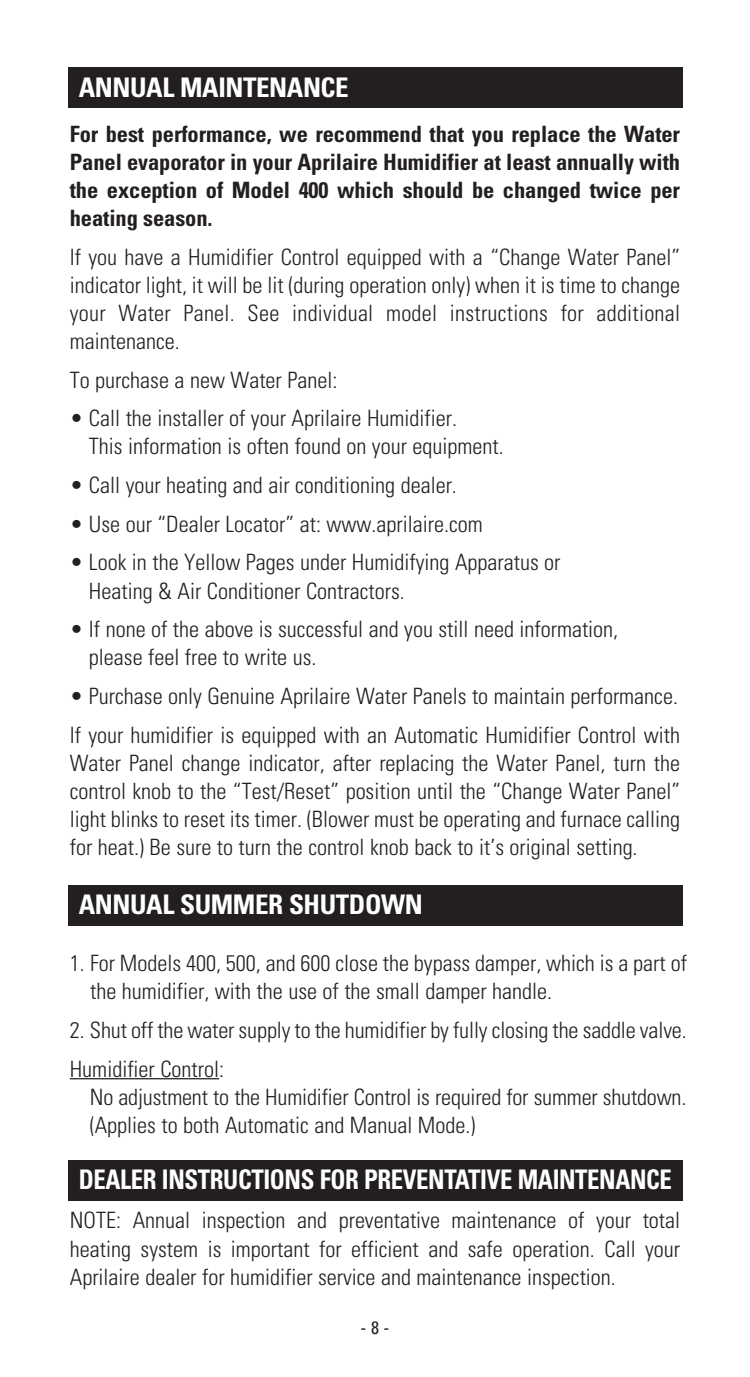
<style>
.page{position:relative;width:750px;height:1377px;background:#fff}
.page>*{position:absolute;margin:0;border:0;box-sizing:border-box;transform-origin:0 0}
.t1{font:700 condensed 27px "Univers";letter-spacing:-.015em;color:#fff}
.t2{font:700 condensed 27px "Univers";letter-spacing:-.015em;color:#fff;scale:.91 1}
.t3{font:300 condensed 22.5px/28.1px "Univers";color:#231f20}
.t4{font:700 condensed 22.5px/28.1px "Univers";letter-spacing:-.005em;color:#231f20;text-align:justify}
.t5{font:condensed 18px "Univers";color:#231f20}
</style>
<div class="page">
<hr style="left:70px;top:1078px;width:149px;height:1px;background:#231f20">
<div style="left:68px;top:68px;width:614px;height:40px;background:#231f20"></div>
<div style="left:68px;top:885px;width:614px;height:40px;background:#231f20"></div>
<div style="left:68px;top:1160px;width:614px;height:41px;background:#231f20"></div>
<p class="t1" style="left:79px;top:75px;width:230px">TABLE OF CONTENTS</p>
<p class="t1" style="left:79px;top:77px;width:271px">ANNUAL MAINTENANCE</p>
<p class="t4" style="left:70px;top:122px;width:611px">For best performance, we recommend that you replace the Water Panel evaporator in your Aprilaire Humidifier at least annually with the exception of Model 400 which should be changed twice per heating season.</p>
<p class="t3" style="left:70px;top:245px;width:611px;text-align:justify">If you have a Humidifier Control equipped with a “Change Water Panel” indicator light, it will be lit (during operation only) when it is time to change your Water Panel. See individual model instructions for additional maintenance.</p>
<p class="t3" style="left:70px;top:368px;width:269px">To purchase a new Water Panel:</p>
<p class="t3" style="left:89px;top:407px;width:416px;text-indent:-19px">• Call the installer of your Aprilaire Humidifier.<br>This information is often found on your equipment.</p>
<p class="t3" style="left:70px;top:473px;width:388px">• Call your heating and air conditioning dealer.</p>
<p class="t3" style="left:70px;top:512px;width:414px">• Use our “Dealer Locator” at: www.aprilaire.com</p>
<p class="t3" style="left:89px;top:551px;width:473px;text-indent:-19px">• Look in the Yellow Pages under Humidifying Apparatus or<br>Heating &amp; Air Conditioner Contractors.</p>
<p class="t3" style="left:89px;top:617px;width:530px;text-indent:-19px">• If none of the above is successful and you still need information, please feel free to write us.</p>
<p class="t3" style="left:70px;top:679px;width:611px;line-height:38.7px">• Purchase only Genuine Aprilaire Water Panels to maintain performance.<br>If your humidifier is equipped with an Automatic Humidifier Control with</p>
<p class="t3" style="left:70px;top:751px;width:611px;text-align:justify">Water Panel change indicator, after replacing the Water Panel, turn the control knob to the “Test/Reset” position until the “Change Water Panel” light blinks to reset its timer. (Blower must be operating and furnace calling for heat.) Be sure to turn the control knob back to it’s original setting.</p>
<p class="t1" style="left:79px;top:892px;width:230px">TABLE OF CONTENTS</p>
<p class="t1" style="left:79px;top:895px;width:345px">ANNUAL SUMMER SHUTDOWN</p>
<p class="t3" style="left:90px;top:951px;width:598px;text-indent:-20px">1. For Models 400, 500, and 600 close the bypass damper, which is a part of the humidifier, with the use of the small damper handle.</p>
<p class="t3" style="left:70px;top:1013px;width:618px;line-height:38.7px">2. Shut off the water supply to the humidifier by fully closing the saddle valve.<br>Humidifier Control:</p>
<p class="t3" style="left:90px;top:1085px;width:598px">No adjustment to the Humidifier Control is required for summer shutdown. (Applies to both Automatic and Manual Mode.)</p>
<p class="t1" style="left:79px;top:1168px;width:230px">TAB OF CONTENTS</p>
<p class="t2" style="left:79px;top:1170px;width:653px">DEALER INSTRUCTIONS FOR PREVENTATIVE MAINTENANCE</p>
<p class="t3" style="left:70px;top:1209px;width:611px;text-align:justify">NOTE: Annual inspection and preventative maintenance of your total heating system is important for efficient and safe operation. Call your Aprilaire dealer for humidifier service and maintenance inspection.</p>
<p class="t5" style="left:360px;top:1321px;width:30px">- 8 -</p>
</div>
